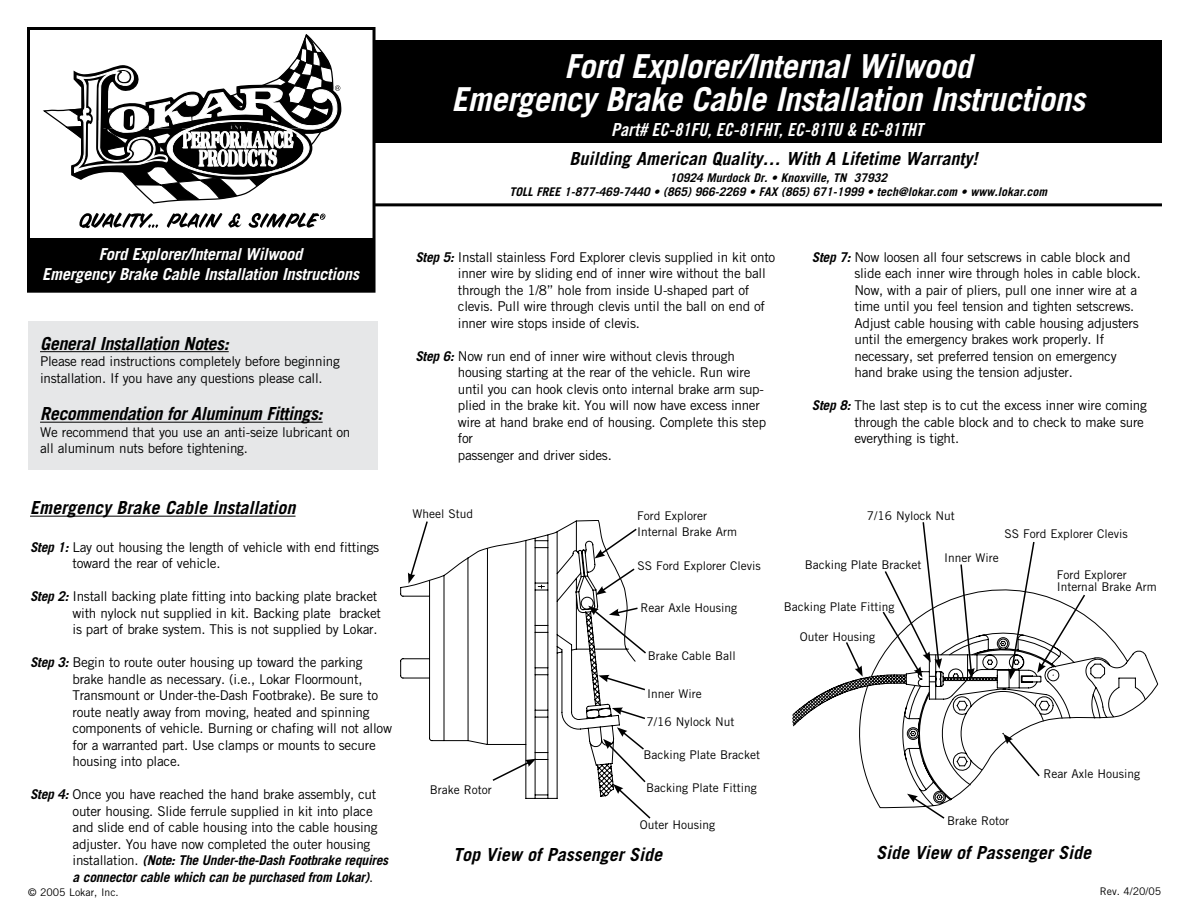
<style>
.page{position:relative;width:1188px;height:918px;background:#fff}
.page>*{position:absolute;margin:0;border:0;box-sizing:border-box;transform-origin:0 0}
.t1{font:italic 700 33px/33px "Trade Gothic";letter-spacing:-.015em;color:#fff;text-align:center}
.t2{font:italic 700 18px "Trade Gothic";color:#000}
.t3{font:italic 700 18px "Trade Gothic";letter-spacing:-.02em;color:#000}
.t4{font:18px "Trade Gothic Bold Cond Twenty Obl";color:#fff}
.t5{font:italic 700 16.5px/19.8px "Trade Gothic";letter-spacing:-.015em;color:#fff;text-align:center}
.t6{font:13.5px/16.5px "Trade Gothic";letter-spacing:-.02em;color:#000}
.t7{font:12px/16.5px "Trade Gothic";color:#000}
.t8{font:italic 700 12px/14.4px "Trade Gothic";color:#000;text-align:center}
.t9{font:10.5px "Trade Gothic";color:#000}
.s1{font-weight:700;font-style:italic}
</style>
<div class="page">
<div style="left:28px;top:322px;width:350px;height:148px;background:#e6e7e8"></div>
<div style="left:363px;top:41px;width:799px;height:102px;background:#000"></div>
<hr style="left:40px;top:351px;width:189px;height:1px;background:#000">
<hr style="left:40px;top:422px;width:283px;height:1px;background:#000">
<hr style="left:30px;top:516px;width:266px;height:1px;background:#000">
<hr style="left:364px;top:203px;width:798px;height:3px;background:#000">
<div style="left:28px;top:28px;width:346px;height:263px;background:#fff"></div>
<svg style="left:43px;top:109px;width:163px;height:95px"></svg>
<svg style="left:66px;top:34px;width:275px;height:166px"></svg>
<svg style="left:79px;top:212px;width:79px;height:16px"></svg>
<svg style="left:167px;top:212px;width:55px;height:16px"></svg>
<svg style="left:228px;top:213px;width:14px;height:15px"></svg>
<svg style="left:249px;top:212px;width:77px;height:16px"></svg>
<div style="left:27px;top:27px;width:349px;height:266px;border:3px solid #000"></div>
<div style="left:27px;top:238px;width:348px;height:54px;background:#000"></div>
<svg style="left:400px;top:520px;width:235px;height:279px"></svg>
<svg style="left:869px;top:616px;width:289px;height:192px"></svg>
<svg style="left:408px;top:520px;width:21px;height:64px"></svg>
<svg style="left:491px;top:759px;width:45px;height:23px"></svg>
<svg style="left:595px;top:527px;width:42px;height:32px"></svg>
<svg style="left:596px;top:567px;width:39px;height:28px"></svg>
<svg style="left:588px;top:606px;width:58px;height:49px"></svg>
<svg style="left:598px;top:675px;width:47px;height:17px"></svg>
<svg style="left:612px;top:708px;width:33px;height:12px"></svg>
<svg style="left:603px;top:727px;width:48px;height:92px"></svg>
<svg style="left:907px;top:794px;width:39px;height:25px"></svg>
<svg style="left:792px;top:522px;width:295px;height:264px"></svg>
<h1 class="t1" style="left:451px;top:49px;width:635px">Ford Explorer/Internal Wilwood<br>Emergency Brake Cable Installation Instructions</h1>
<h2 class="t4" style="left:611px;top:118px;width:313px">Part# EC-81FU, EC-81FHT, EC-81TU &amp; EC-81THT</h2>
<h2 class="t2" style="left:570px;top:147px;width:410px">Building American Quality… With A Lifetime Warranty!</h2>
<p class="t5" style="left:42px;top:244px;width:318px">Ford Explorer/Internal Wilwood<br>Emergency Brake Cable Installation Instructions</p>
<h2 class="t3" style="left:40px;top:332px;width:190px">General Installation Notes:</h2>
<p class="t6" style="left:40px;top:353px;width:301px">Please read instructions completely before beginning installation. If you have any questions please call.</p>
<h2 class="t3" style="left:40px;top:403px;width:284px">Recommendation for Aluminum Fittings:</h2>
<p class="t6" style="left:40px;top:424px;width:312px">We recommend that you use an anti-seize lubricant on all aluminum nuts before tightening.</p>
<h2 class="t2" style="left:30px;top:497px;width:267px">Emergency Brake Cable Installation</h2>
<p class="t6" style="left:73px;top:539px;width:308px;text-indent:-43px"><span class="s1">Step 1:</span> Lay out housing the length of vehicle with end fittings toward the rear of vehicle.</p>
<p class="t6" style="left:73px;top:588px;width:310px;text-indent:-43px"><span class="s1">Step 2:</span> Install backing plate fitting into backing plate bracket with nylock nut supplied in kit. Backing plate bracket is part of brake system. This is not supplied by Lokar.</p>
<p class="t6" style="left:73px;top:654px;width:321px;text-indent:-43px"><span class="s1">Step 3:</span> Begin to route outer housing up toward the parking brake handle as necessary. (i.e., Lokar Floormount, Transmount or Under-the-Dash Footbrake). Be sure to route neatly away from moving, heated and spinning components of vehicle. Burning or chafing will not allow for a warranted part. Use clamps or mounts to secure housing into place.</p>
<p class="t6" style="left:73px;top:786px;width:317px;text-indent:-43px"><span class="s1">Step 4:</span> Once you have reached the hand brake assembly, cut outer housing. Slide ferrule supplied in kit into place and slide end of cable housing into the cable housing adjuster. You have now completed the outer housing installation. <span class="s1">(Note: The Under-the-Dash Footbrake requires a connector cable which can be purchased from Lokar)</span>.</p>
<p class="t8" style="left:510px;top:170px;width:539px">10924 Murdock Dr. • Knoxville, TN 37932<br>TOLL FREE 1-877-469-7440 • (865) 966-2269 • FAX (865) 671-1999 • tech@lokar.com • www.lokar.com</p>
<p class="t6" style="left:458px;top:248px;width:319px;text-indent:-43px"><span class="s1">Step 5:</span> Install stainless Ford Explorer clevis supplied in kit onto inner wire by sliding end of inner wire without the ball through the 1/8” hole from inside U-shaped part of clevis. Pull wire through clevis until the ball on end of inner wire stops inside of clevis.</p>
<p class="t6" style="left:458px;top:347px;width:310px;text-indent:-43px"><span class="s1">Step 6:</span> Now run end of inner wire without clevis through housing starting at the rear of the vehicle. Run wire until you can hook clevis onto internal brake arm sup&shy;plied in the brake kit. You will now have excess inner wire at hand brake end of housing. Complete this step for<br>passenger and driver sides.</p>
<p class="t6" style="left:854px;top:249px;width:288px;text-indent:-43px"><span class="s1">Step 7:</span> Now loosen all four setscrews in cable block and slide each inner wire through holes in cable block.<br>Now, with a pair of pliers, pull one inner wire at a time until you feel tension and tighten setscrews.<br>Adjust cable housing with cable housing adjusters until the emergency brakes work properly. If necessary, set preferred tension on emergency hand brake using the tension adjuster.</p>
<p class="t6" style="left:854px;top:397px;width:294px;text-indent:-43px"><span class="s1">Step 8:</span> The last step is to cut the excess inner wire coming through the cable block and to check to make sure everything is tight.</p>
<p class="t7" style="left:412px;top:505px;width:62px">Wheel Stud</p>
<p class="t7" style="left:430px;top:781px;width:64px">Brake Rotor</p>
<p class="t7" style="left:637px;top:507px;width:102px">Ford Explorer<br>Internal Brake Arm</p>
<p class="t7" style="left:638px;top:557px;width:125px">SS Ford Explorer Clevis</p>
<p class="t7" style="left:640px;top:599px;width:98px">Rear Axle Housing</p>
<p class="t7" style="left:648px;top:648px;width:90px">Brake Cable Ball</p>
<p class="t7" style="left:647px;top:685px;width:56px">Inner Wire</p>
<p class="t7" style="left:646px;top:713px;width:90px">7/16 Nylock Nut</p>
<p class="t7" style="left:643px;top:746px;width:118px">Backing Plate Bracket</p>
<p class="t7" style="left:646px;top:779px;width:112px">Backing Plate Fitting</p>
<p class="t7" style="left:640px;top:816px;width:77px">Outer Housing</p>
<p class="t7" style="left:867px;top:507px;width:90px">7/16 Nylock Nut</p>
<p class="t7" style="left:1004px;top:526px;width:125px">SS Ford Explorer Clevis</p>
<p class="t7" style="left:805px;top:556px;width:118px">Backing Plate Bracket</p>
<p class="t7" style="left:784px;top:598px;width:112px">Backing Plate Fitting</p>
<p class="t7" style="left:800px;top:628px;width:77px">Outer Housing</p>
<p class="t7" style="left:944px;top:549px;width:56px">Inner Wire</p>
<p class="t7" style="left:1057px;top:569px;width:102px;line-height:12px">Ford Explorer<br>Internal Brake Arm</p>
<p class="t7" style="left:947px;top:812px;width:64px">Brake Rotor</p>
<p class="t7" style="left:1044px;top:765px;width:98px">Rear Axle Housing</p>
<h2 class="t2" style="left:453px;top:843px;width:211px">Top View of Passenger Side</h2>
<h2 class="t2" style="left:876px;top:842px;width:217px">Side View of Passenger Side</h2>
<p class="t9" style="left:28px;top:885px;width:92px">© 2005 Lokar, Inc.</p>
<p class="t9" style="left:1100px;top:885px;width:63px">Rev. 4/20/05</p>
</div>
